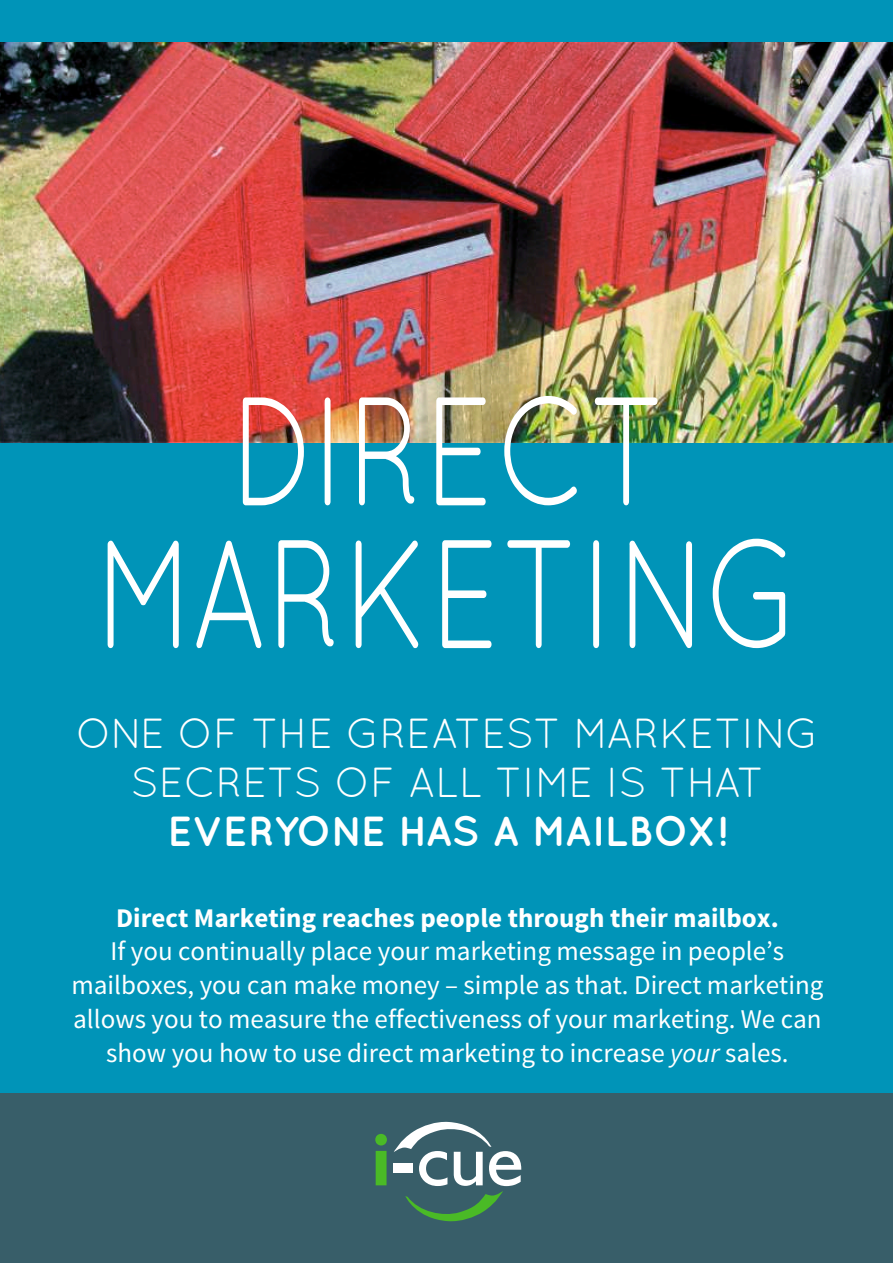
<style>
.page{position:relative;width:893px;height:1263px;background:#0094b8}
.page>*{position:absolute;margin:0;border:0;box-sizing:border-box;transform-origin:0 0}
.t1{font:154.05px/142.8px "Quicksand";color:#fff;text-align:center;scale:.79 1}
.t2{font:74.55px "Humanist 521 BT";color:#fff}
.t3{font:42px/48.9px "Quicksand";color:#fff;text-align:center}
.t4{font:700 42px "Quicksand";letter-spacing:-.025em;color:#fff}
.t5{font:27px/33.9px "Source Sans Pro";color:#fff;text-align:center}
.t6{font:700 27px "Source Sans Pro";color:#fff}
.s1{font-style:italic}
.s2{font-weight:700;color:#4aba26}
.s3{font-weight:700}
</style>
<div class="page">
<img style="left:0;top:43px;width:893px;height:399px">
<div style="left:0;top:1093px;width:893px;height:170px;background:#385e69"></div>
<svg style="left:405px;top:1191px;width:98px;height:31px"></svg>
<svg style="left:394px;top:1121px;width:97px;height:31px"></svg>
<h1 class="t1" style="left:95px;top:377px;width:897px">DIRECT<br>MARKETING</h1>
<h3 class="t3" style="left:76px;top:708px;width:745px">ONE OF THE GREATEST MARKETING<br>SECRETS OF ALL TIME IS THAT</h3>
<h3 class="t4" style="left:167px;top:806px;width:562px">EVERYONE HAS A MAILBOX!</h3>
<p class="t6" style="left:116px;top:906px;width:664px">Direct Marketing reaches people through their mailbox.</p>
<p class="t5" style="left:71px;top:937px;width:753px">If you continually place your marketing message in people’s mailboxes, you can make money – simple as that. Direct marketing allows you to measure the effectiveness of your marketing. We can show you how to use direct marketing to increase <span class="s1">your</span> sales.</p>
<h2 class="t2" style="left:372px;top:1129px;width:153px"><span class="s2">i</span><span class="s3">-</span>cue</h2>
</div>
